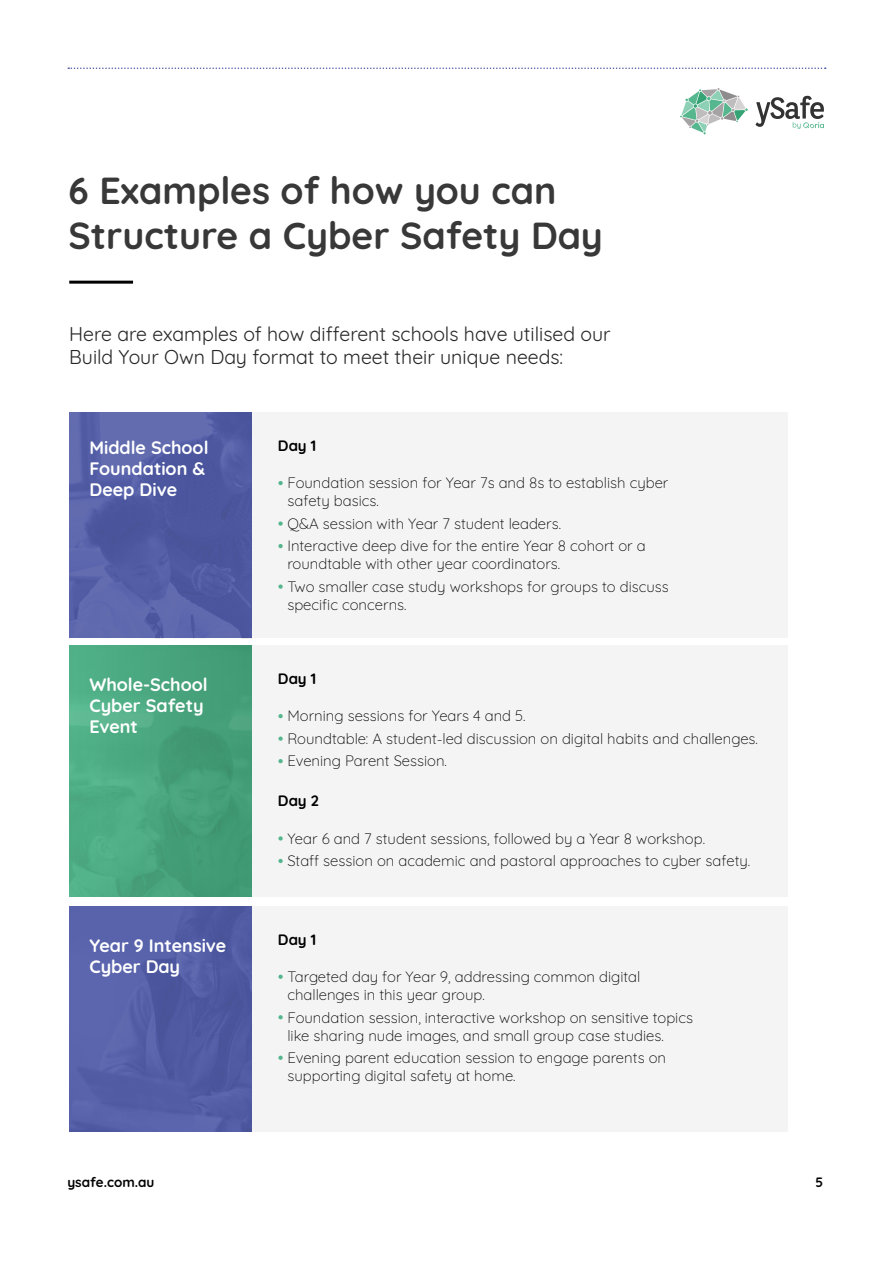
<style>
.page{position:relative;width:893px;height:1263px;background:#fff}
.page>*{position:absolute;margin:0;border:0;box-sizing:border-box;transform-origin:0 0}
.t1{font:700 37.5px/45px "Quicksand";color:#383839}
.t2{font:19.5px/23.4px "Quicksand";color:#272627}
.t3{font:700 18px/21px "Quicksand";color:#fff}
.t4{font:300 15px/18px "Quicksand";color:#000}
.t5{font:700 15px "Quicksand";letter-spacing:-.005em;color:#000}
.t6{font:700 13.5px "Quicksand";color:#000}
.s1{font-weight:700;color:#fff}
</style>
<div class="page">
<svg style="left:68px;top:67px;width:758px;height:2px"></svg>
<svg style="left:756px;top:96px;width:68px;height:33px"></svg>
<svg style="left:680px;top:88px;width:68px;height:46px"></svg>
<div style="left:69px;top:906px;width:719px;height:226px;background:#f4f4f5"></div>
<hr style="left:69px;top:281px;width:64px;height:3px;background:#000">
<div style="left:69px;top:413px;width:719px;height:225px;background:#f4f4f5"></div>
<div style="left:69px;top:646px;width:719px;height:251px;background:#f4f4f5"></div>
<img style="left:69px;top:413px;width:183px;height:225px">
<img style="left:69px;top:646px;width:183px;height:251px">
<img style="left:69px;top:906px;width:183px;height:226px">
<h1 class="t1" style="left:68px;top:165px;width:536px">6 Examples of how you can<br>Structure a Cyber Safety Day</h1>
<h2 class="t2" style="left:69px;top:320px;width:543px">Here are examples of how different schools have utilised our<br>Build Your Own Day format to meet their unique needs:</h2>
<p class="t3" style="left:89px;top:435px;width:121px">Middle School<br>Foundation &amp;<br>Deep Dive</p>
<p class="t5" style="left:278px;top:433px;width:40px">Day 1</p>
<p class="t4" style="left:287px;top:472px;width:383px;text-indent:-9px"><span class="s1">•</span> Foundation session for Year 7s and 8s to establish cyber safety basics.</p>
<p class="t4" style="left:278px;top:513px;width:285px"><span class="s1">•</span> Q&amp;A session with Year 7 student leaders.</p>
<p class="t4" style="left:287px;top:535px;width:360px;text-indent:-9px"><span class="s1">•</span> Interactive deep dive for the entire Year 8 cohort or a roundtable with other year coordinators.</p>
<p class="t4" style="left:287px;top:576px;width:383px;text-indent:-9px"><span class="s1">•</span> Two smaller case study workshops for groups to discuss specific concerns.</p>
<p class="t3" style="left:89px;top:673px;width:120px">Whole-School<br>Cyber Safety<br>Event</p>
<p class="t5" style="left:278px;top:666px;width:40px">Day 1</p>
<p class="t4" style="left:278px;top:705px;width:249px"><span class="s1">•</span> Morning sessions for Years 4 and 5.</p>
<p class="t4" style="left:278px;top:728px;width:481px"><span class="s1">•</span> Roundtable: A student-led discussion on digital habits and challenges.</p>
<p class="t4" style="left:278px;top:750px;width:170px"><span class="s1">•</span> Evening Parent Session.</p>
<p class="t5" style="left:278px;top:788px;width:42px">Day 2</p>
<p class="t4" style="left:278px;top:828px;width:429px"><span class="s1">•</span> Year 6 and 7 student sessions, followed by a Year 8 workshop.</p>
<p class="t4" style="left:278px;top:850px;width:474px"><span class="s1">•</span> Staff session on academic and pastoral approaches to cyber safety.</p>
<p class="t3" style="left:89px;top:933px;width:138px">Year 9 Intensive<br>Cyber Day</p>
<p class="t5" style="left:278px;top:927px;width:40px">Day 1</p>
<p class="t4" style="left:287px;top:966px;width:355px;text-indent:-9px"><span class="s1">•</span> Targeted day for Year 9, addressing common digital challenges in this year group.</p>
<p class="t4" style="left:287px;top:1007px;width:407px;text-indent:-9px"><span class="s1">•</span> Foundation session, interactive workshop on sensitive topics like sharing nude images, and small group case studies.</p>
<p class="t4" style="left:287px;top:1047px;width:380px;text-indent:-9px"><span class="s1">•</span> Evening parent education session to engage parents on supporting digital safety at home.</p>
<p class="t6" style="left:68px;top:1170px;width:88px">ysafe.com.au</p>
<p class="t6" style="left:815px;top:1170px;width:9px">5</p>
</div>
